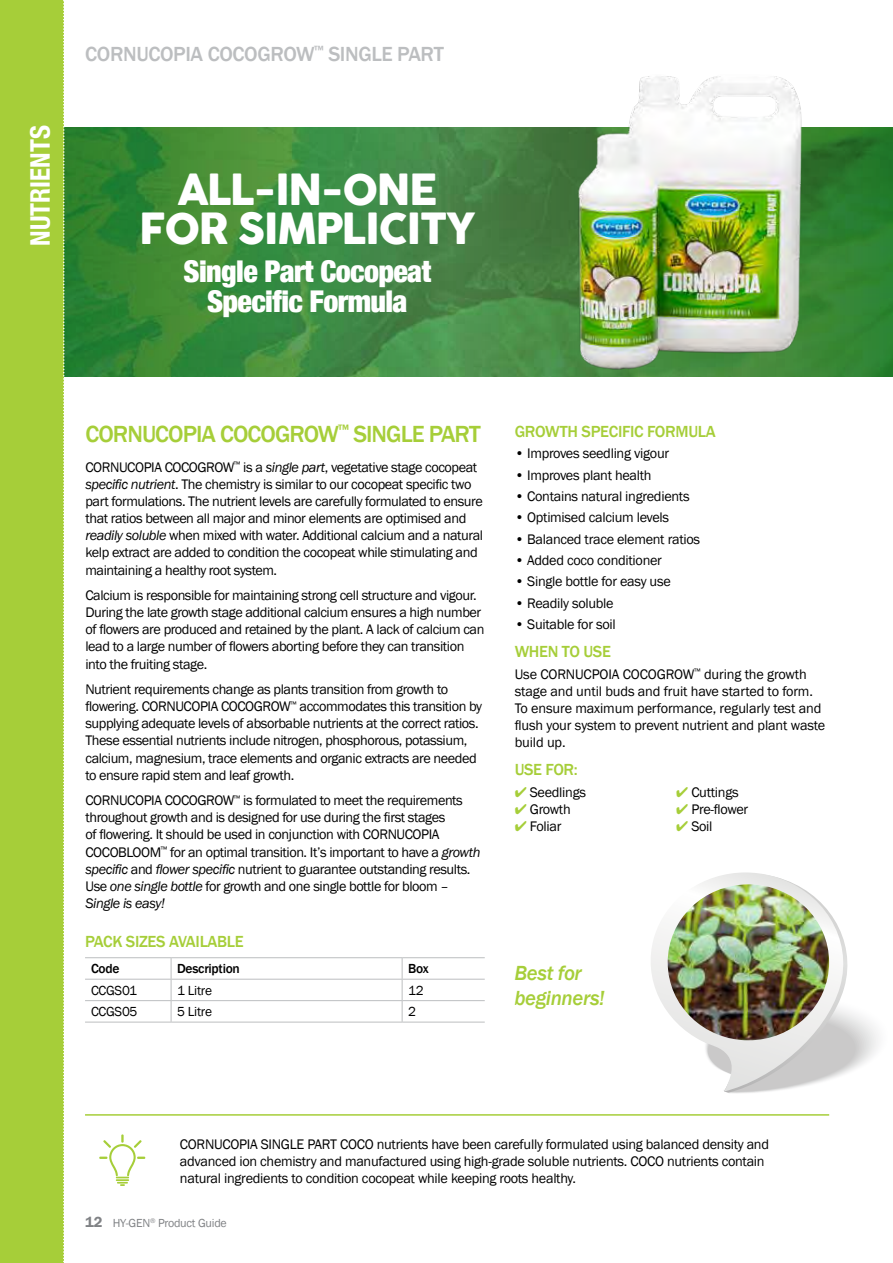
<style>
.page{position:relative;width:893px;height:1263px;background:#fff}
.page>*{position:absolute;margin:0;border:0;box-sizing:border-box;transform-origin:0 0}
.t1{font:42px/39px "Cocogoose";letter-spacing:-.04em;color:#fff;text-align:center}
.t2{font:900 condensed 30px/30px "Helvetica Neue";letter-spacing:-.02em;color:#fff;text-align:center}
.t3{font:700 condensed 27px "Helvetica Neue";color:#fff}
.t4{font:500 24px "Franklin Gothic";letter-spacing:-.04em;color:#a6ce39}
.t5{font:500 21px "Franklin Gothic";letter-spacing:-.02em;color:#bcbec0}
.t6{font:italic 500 21px/25.2px "Franklin Gothic";letter-spacing:-.02em;color:#a6ce39}
.t7{font:500 16.5px "Franklin Gothic";letter-spacing:-.02em;color:#a6ce39}
.t8{font:14.25px/17.1px "Franklin Gothic";letter-spacing:-.03em;color:#000}
.t9{font:14.25px/17.1px "Franklin Gothic";letter-spacing:-.01em;color:#000}
.t10{font:13.5px "Franklin Gothic";letter-spacing:-.02em;color:#000}
.t11{font:500 13.5px "Franklin Gothic";letter-spacing:-.02em;color:#000}
.t12{font:12px "Franklin Gothic";letter-spacing:-.02em;color:#808285}
.s1{font-style:italic}
.s2{color:#a6ce39}
.s3{font-weight:600;font-size:15px}
</style>
<div class="page">
<svg style="left:65px;top:128px;width:828px;height:248px;background:#3d883e"></svg>
<div style="left:0;top:0;width:64px;height:1263px;background:#a6ce39"></div>
<svg style="left:63px;top:0;width:2px;height:1263px"></svg>
<svg style="left:858px;top:1016px;width:20px;height:51px"></svg>
<svg style="left:724px;top:1014px;width:134px;height:79px"></svg>
<svg style="left:651px;top:872px;width:203px;height:219px"></svg>
<img style="left:668px;top:884px;width:161px;height:156px">
<svg style="left:99px;top:1134px;width:46px;height:52px"></svg>
<hr style="left:85px;top:1114px;width:744px;height:2px;background:#a6ce39">
<hr style="left:85px;top:957px;width:86px;height:1px;background:#bcbec0">
<hr style="left:171px;top:957px;width:231px;height:1px;background:#bcbec0">
<hr style="left:402px;top:957px;width:83px;height:1px;background:#bcbec0">
<hr style="left:85px;top:979px;width:86px;height:1px;background:#bcbec0">
<hr style="left:171px;top:979px;width:231px;height:1px;background:#bcbec0">
<hr style="left:402px;top:979px;width:83px;height:1px;background:#bcbec0">
<hr style="left:85px;top:1000px;width:86px;height:1px;background:#bcbec0">
<hr style="left:171px;top:1000px;width:231px;height:1px;background:#bcbec0">
<svg style="left:171px;top:958px;width:1px;height:64px"></svg>
<hr style="left:402px;top:1000px;width:83px;height:1px;background:#bcbec0">
<svg style="left:402px;top:958px;width:1px;height:64px"></svg>
<hr style="left:85px;top:1022px;width:86px;height:1px;background:#bcbec0">
<hr style="left:171px;top:1022px;width:231px;height:1px;background:#bcbec0">
<hr style="left:402px;top:1022px;width:83px;height:1px;background:#bcbec0">
<img style="left:558px;top:76px;width:295px;height:301px">
<h3 class="t3" style="left:18px;top:246px;width:122px;rotate:-90deg">NUTRIENTS</h3>
<h3 class="t5" style="left:85px;top:41px;width:360px">CORNUCOPIA COCOGROW<sup>™</sup> SINGLE PART</h3>
<h1 class="t1" style="left:139px;top:172px;width:338px">ALL-IN-ONE<br>FOR SIMPLICITY</h1>
<h2 class="t2" style="left:184px;top:255px;width:249px">Single Part Cocopeat<br>Specific Formula</h2>
<h3 class="t4" style="left:85px;top:419px;width:397px">CORNUCOPIA COCOGROW<sup>™</sup> SINGLE PART</h3>
<p class="t8" style="left:85px;top:459px;width:399px">CORNUCOPIA COCOGROW<sup>™</sup> is a <span class="s1">single part</span>, vegetative stage cocopeat <span class="s1">specific nutrient</span>. The chemistry is similar to our cocopeat specific two part formulations. The nutrient levels are carefully formulated to ensure that ratios between all major and minor elements are optimised and <span class="s1">readily soluble</span> when mixed with water. Additional calcium and a natural kelp extract are added to condition the cocopeat while stimulating and maintaining a healthy root system.</p>
<p class="t8" style="left:85px;top:587px;width:400px">Calcium is responsible for maintaining strong cell structure and vigour.<br>During the late growth stage additional calcium ensures a high number of flowers are produced and retained by the plant. A lack of calcium can lead to a large number of flowers aborting before they can transition into the fruiting stage.</p>
<p class="t8" style="left:85px;top:681px;width:398px">Nutrient requirements change as plants transition from growth to flowering. CORNUCOPIA COCOGROW<sup>™</sup> accommodates this transition by supplying adequate levels of absorbable nutrients at the correct ratios.<br>These essential nutrients include nitrogen, phosphorous, potassium, calcium, magnesium, trace elements and organic extracts are needed to ensure rapid stem and leaf growth.</p>
<p class="t8" style="left:85px;top:792px;width:397px">CORNUCOPIA COCOGROW<sup>™</sup> is formulated to meet the requirements throughout growth and is designed for use during the first stages<br>of flowering. It should be used in conjunction with CORNUCOPIA COCOBLOOM<sup>™</sup> for an optimal transition. It’s important to have a <span class="s1">growth specific</span> and <span class="s1">flower specific</span> nutrient to guarantee outstanding results.<br>Use <span class="s1">one single bottle</span> for growth and one single bottle for bloom – <span class="s1">Single is easy!</span></p>
<p class="t7" style="left:85px;top:931px;width:160px">PACK SIZES AVAILABLE</p>
<p class="t11" style="left:91px;top:960px;width:30px">Code</p>
<p class="t11" style="left:177px;top:960px;width:64px">Description</p>
<p class="t11" style="left:408px;top:960px;width:22px">Box</p>
<p class="t10" style="left:91px;top:982px;width:48px">CCGS01</p>
<p class="t10" style="left:177px;top:982px;width:37px">1 Litre</p>
<p class="t10" style="left:408px;top:982px;width:17px">12</p>
<p class="t10" style="left:91px;top:1003px;width:48px">CCGS05</p>
<p class="t10" style="left:177px;top:1003px;width:37px">5 Litre</p>
<p class="t10" style="left:408px;top:1003px;width:9px">2</p>
<p class="t7" style="left:515px;top:421px;width:203px">GROWTH SPECIFIC FORMULA</p>
<p class="t8" style="left:515px;top:445px;width:156px">• Improves seedling vigour</p>
<p class="t8" style="left:515px;top:466px;width:138px">• Improves plant health</p>
<p class="t8" style="left:515px;top:488px;width:176px">• Contains natural ingredients</p>
<p class="t8" style="left:515px;top:509px;width:156px">• Optimised calcium levels</p>
<p class="t8" style="left:515px;top:530px;width:187px">• Balanced trace element ratios</p>
<p class="t8" style="left:515px;top:552px;width:149px">• Added coco conditioner</p>
<p class="t8" style="left:515px;top:573px;width:158px">• Single bottle for easy use</p>
<p class="t8" style="left:515px;top:595px;width:101px">• Readily soluble</p>
<p class="t8" style="left:515px;top:616px;width:103px">• Suitable for soil</p>
<p class="t7" style="left:515px;top:642px;width:98px">WHEN TO USE</p>
<p class="t9" style="left:515px;top:666px;width:312px">Use CORNUCPOIA COCOGROW<sup>™</sup> during the growth stage and until buds and fruit have started to form.<br>To ensure maximum performance, regularly test and flush your system to prevent nutrient and plant waste build up.</p>
<p class="t7" style="left:515px;top:760px;width:65px">USE FOR:</p>
<p class="t8" style="left:515px;top:784px;width:73px"><span class="s2">✔</span> Seedlings</p>
<p class="t8" style="left:676px;top:784px;width:64px"><span class="s2">✔</span> Cuttings</p>
<p class="t8" style="left:515px;top:801px;width:58px"><span class="s2">✔</span> Growth</p>
<p class="t8" style="left:676px;top:801px;width:73px"><span class="s2">✔</span> Pre-flower</p>
<p class="t8" style="left:515px;top:818px;width:48px"><span class="s2">✔</span> Foliar</p>
<p class="t8" style="left:676px;top:818px;width:38px"><span class="s2">✔</span> Soil</p>
<h3 class="t6" style="left:514px;top:961px;width:92px">Best for beginners!</h3>
<p class="t8" style="left:180px;top:1136px;width:591px">CORNUCOPIA SINGLE PART COCO nutrients have been carefully formulated using balanced density and advanced ion chemistry and manufactured using high-grade soluble nutrients. COCO nutrients contain natural ingredients to condition cocopeat while keeping roots healthy.</p>
<p class="t12" style="left:85px;top:1215px;width:143px"><span class="s3">12</span> HY-GEN<sup>®</sup> Product Guide</p>
</div>
